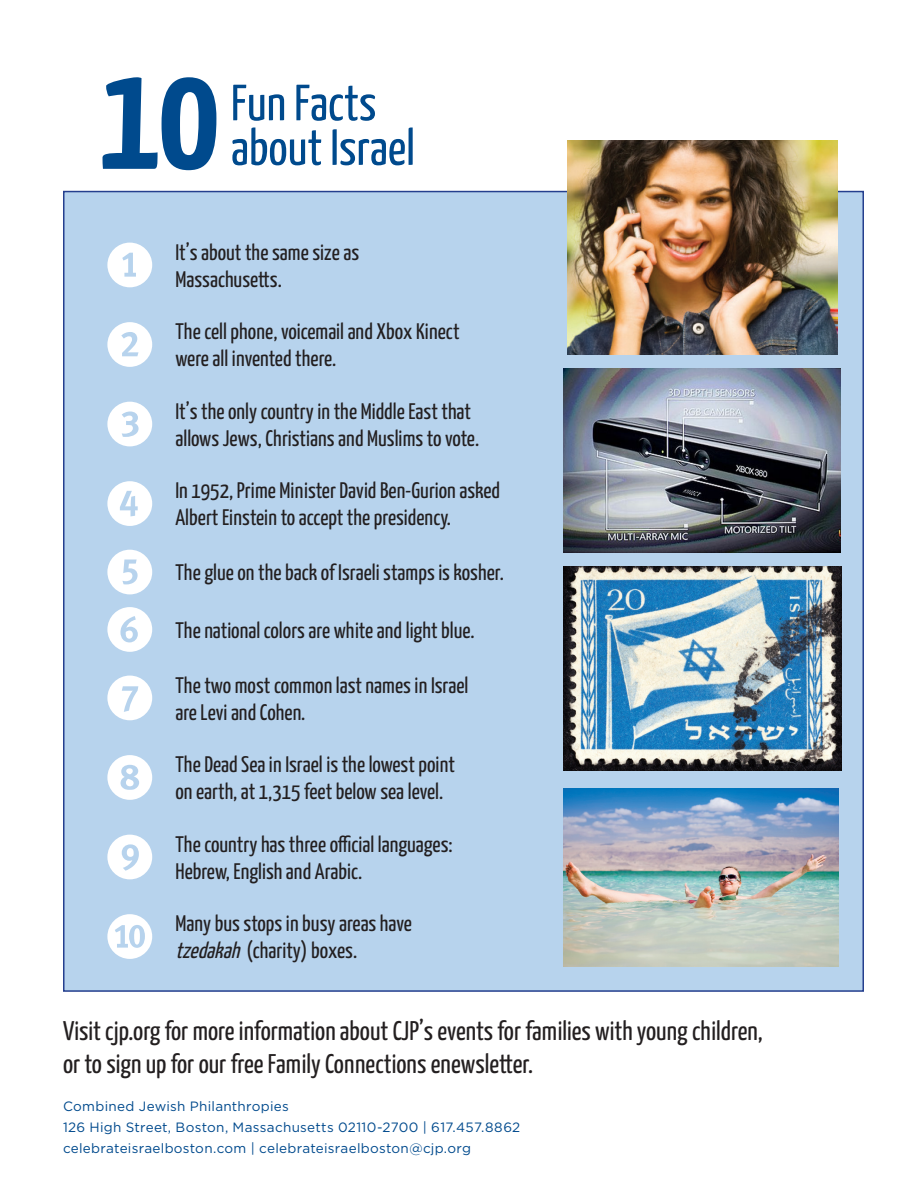
<style>
.page{position:relative;width:918px;height:1188px;background:#fff}
.page>*{position:absolute;margin:0;border:0;box-sizing:border-box;transform-origin:0 0}
.t1{font:700 152.55px "Yanone Kaffeesatz";color:#004a8d}
.t2{font:50.85px "Yanone Kaffeesatz";color:#004a8d}
.t3{font:27px/33px "Yanone Kaffeesatz";color:#231f20}
.t4{font:22.5px/27px "Yanone Kaffeesatz";color:#231f20}
.t5{font:13.5px/21px "Gotham";letter-spacing:.02em;color:#004a8d}
.s1{font-style:italic}
</style>
<div class="page">
<div style="left:63px;top:191px;width:801px;height:801px;background:#b7d3ed;border:2px solid #253f8e"></div>
<img style="left:563px;top:566px;width:278px;height:205px">
<img style="left:567px;top:141px;width:271px;height:214px">
<img style="left:563px;top:789px;width:275px;height:178px">
<img style="left:563px;top:368px;width:277px;height:185px">
<p class="t1" style="left:100px;top:22px;width:122px">10</p>
<p class="t2" style="left:231px;top:72px;width:147px">Fun Facts</p>
<p class="t2" style="left:231px;top:116px;width:186px">about Israel</p>
<p class="t4" style="left:176px;top:238px;width:185px">It’s about the same size as<br>Massachusetts.</p>
<p class="t4" style="left:176px;top:318px;width:286px">The cell phone, voicemail and Xbox Kinect were all invented there.</p>
<p class="t4" style="left:176px;top:397px;width:305px">It’s the only country in the Middle East that allows Jews, Christians and Muslims to vote.</p>
<p class="t4" style="left:176px;top:477px;width:326px">In 1952, Prime Minister David Ben-Gurion asked<br>Albert Einstein to accept the presidency.</p>
<p class="t4" style="left:176px;top:559px;width:330px">The glue on the back of Israeli stamps is kosher.</p>
<p class="t4" style="left:176px;top:616px;width:301px">The national colors are white and light blue.</p>
<p class="t4" style="left:176px;top:671px;width:295px">The two most common last names in Israel are Levi and Cohen.</p>
<p class="t4" style="left:176px;top:751px;width:281px">The Dead Sea in Israel is the lowest point on earth, at 1,315 feet below sea level.</p>
<p class="t4" style="left:176px;top:830px;width:279px">The country has three official languages:<br>Hebrew, English and Arabic.</p>
<p class="t4" style="left:176px;top:910px;width:238px">Many bus stops in busy areas have <span class="s1">tzedakah</span>(charity) boxes.</p>
<p class="t3" style="left:63px;top:1014px;width:701px">Visit cjp.org for more information about CJP’s events for families with young children, or to sign up for our free Family Connections enewsletter.</p>
<p class="t5" style="left:63px;top:1096px;width:227px">Combined Jewish Philanthropies</p>
<p class="t5" style="left:63px;top:1117px;width:459px">126 High Street, Boston, Massachusetts 02110-2700 | 617.457.8862 celebrateisraelboston.com | celebrateisraelboston@cjp.org</p>
</div>
